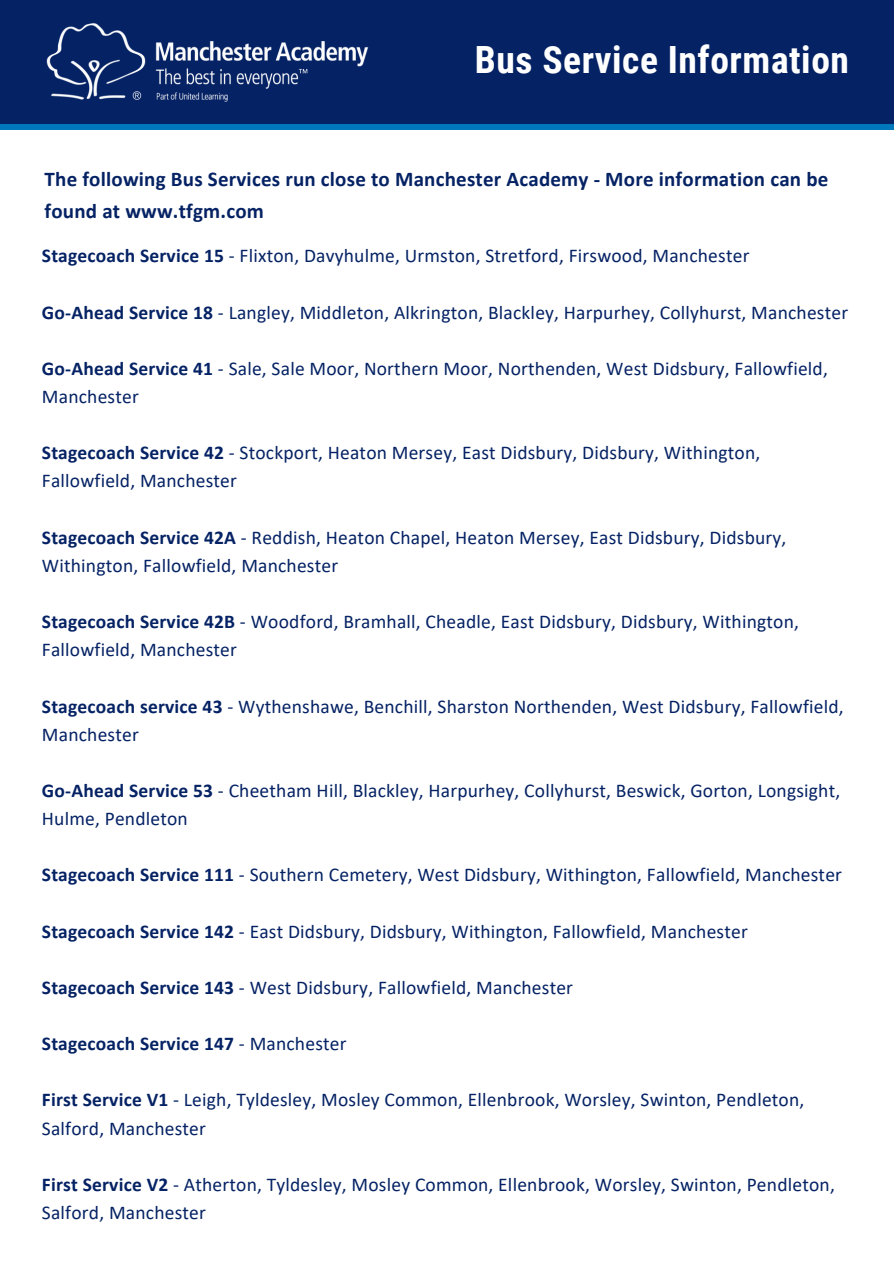
<style>
.page{position:relative;width:894px;height:1264px;background:#fff}
.page>*{position:absolute;margin:0;border:0;box-sizing:border-box;transform-origin:0 0}
.t1{font:700 37.5px "Roboto Condensed";letter-spacing:.015em;color:#fff}
.t2{font:700 21px/31.5px "Calibri";letter-spacing:.01em;color:#052264}
.t3{font:19.5px/28.2px "Calibri";letter-spacing:.01em;color:#052264}
.t4{font:700 19.5px "Calibri";letter-spacing:.01em;color:#052264}
.s1{font-weight:700}
.s2{font-weight:400}
</style>
<div class="page">
<div style="left:0;top:0;width:893px;height:124px;background:#052264"></div>
<div style="left:0;top:124px;width:893px;height:6px;background:#0079bc"></div>
<img style="left:46px;top:23px;width:323px;height:79px">
<p class="t1" style="left:475px;top:39px;width:375px">Bus Service Information</p>
<p class="t2" style="left:45px;top:165px;width:785px">The following Bus Services run close to Manchester Academy - More information can be found at www.tfgm.com</p>
<h1 class="t3" style="left:42px;top:243px;width:708px"><span class="s1">Stagecoach Service 15</span> - Flixton, Davyhulme, Urmston, Stretford, Firswood, Manchester</h1>
<h2 class="t3" style="left:42px;top:299px;width:807px"><span class="s1">Go-Ahead Service 18</span> - Langley, Middleton, Alkrington, Blackley, Harpurhey, Collyhurst, Manchester</h2>
<p class="t3" style="left:42px;top:356px;width:787px"><span class="s1">Go-Ahead Service 41</span> - Sale, Sale Moor, Northern Moor, Northenden, West Didsbury, Fallowfield,<br>Manchester</p>
<p class="t3" style="left:42px;top:440px;width:719px"><span class="s1">Stagecoach Service 42</span> - Stockport, Heaton Mersey, East Didsbury, Didsbury, Withington,</p>
<p class="t3" style="left:42px;top:468px;width:196px">Fallowfield, Manchester</p>
<p class="t3" style="left:42px;top:524px;width:745px"><span class="s1">Stagecoach Service 42A</span> - Reddish, Heaton Chapel, Heaton Mersey, East Didsbury, Didsbury,<br>Withington, Fallowfield, Manchester</p>
<p class="t3" style="left:42px;top:609px;width:758px"><span class="s1">Stagecoach Service 42B</span> - Woodford, Bramhall, Cheadle, East Didsbury, Didsbury, Withington,<br>Fallowfield, Manchester</p>
<p class="t3" style="left:42px;top:693px;width:803px"><span class="s1">Stagecoach service 43</span> - Wythenshawe, Benchill, Sharston Northenden, West Didsbury, Fallowfield,<br>Manchester</p>
<p class="t3" style="left:42px;top:778px;width:799px"><span class="s1">Go-Ahead Service 53</span> - Cheetham Hill, Blackley, Harpurhey, Collyhurst, Beswick, Gorton, Longsight,<br>Hulme, Pendleton</p>
<p class="t3" style="left:42px;top:862px;width:801px"><span class="s1">Stagecoach Service 111</span> - Southern Cemetery, West Didsbury, Withington, Fallowfield, Manchester</p>
<p class="t3" style="left:42px;top:918px;width:707px"><span class="s1">Stagecoach Service 142</span> - East Didsbury, Didsbury, Withington, Fallowfield, Manchester</p>
<p class="t3" style="left:42px;top:974px;width:532px"><span class="s1">Stagecoach Service 143</span> - West Didsbury, Fallowfield, Manchester</p>
<p class="t4" style="left:42px;top:1035px;width:306px">Stagecoach Service 147 <span class="s2">- Manchester</span></p>
<p class="t3" style="left:42px;top:1087px;width:763px"><span class="s1">First Service V1</span> - Leigh, Tyldesley, Mosley Common, Ellenbrook, Worsley, Swinton, Pendleton,</p>
<p class="t3" style="left:42px;top:1115px;width:165px">Salford, Manchester</p>
<p class="t3" style="left:42px;top:1171px;width:794px"><span class="s1">First Service V2</span> - Atherton, Tyldesley, Mosley Common, Ellenbrook, Worsley, Swinton, Pendleton,<br>Salford, Manchester</p>
</div>
